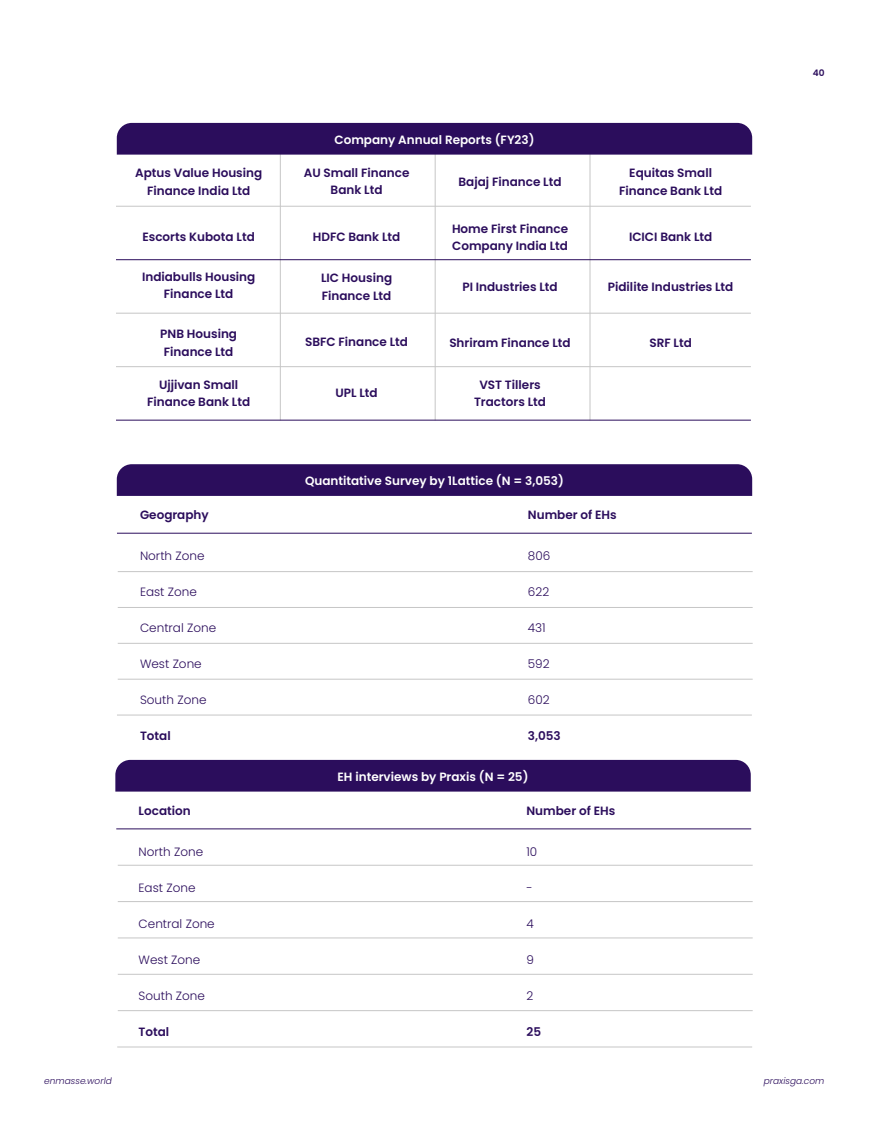
<style>
.page{position:relative;width:869px;height:1130px;background:#fff}
.page>*{position:absolute;margin:0;border:0;box-sizing:border-box;transform-origin:0 0}
.t1{font:600 12px/17.2px "Poppins";color:#2b0d5c;text-align:center}
.t2{font:300 12px "Poppins";color:#2b0d5c}
.t3{font:600 12px "Poppins";color:#fff}
.t4{font:italic 300 9px "Poppins";color:#2b0d5c}
.t5{font:600 9px "Poppins";color:#2b0d5c}
</style>
<div class="page">
<hr style="left:589px;top:153px;width:1px;height:267px;background:#c6c6c6">
<hr style="left:435px;top:153px;width:1px;height:267px;background:#c6c6c6">
<hr style="left:280px;top:153px;width:1px;height:267px;background:#c6c6c6">
<div style="left:117px;top:123px;width:635px;height:32px;background:#2b0d5c"></div>
<div style="left:117px;top:464px;width:635px;height:32px;background:#2b0d5c"></div>
<hr style="left:117px;top:533px;width:634px;height:1px;background:#2b0d5c">
<hr style="left:118px;top:571px;width:634px;height:1px;background:#c6c6c6">
<hr style="left:118px;top:607px;width:634px;height:1px;background:#c6c6c6">
<hr style="left:118px;top:643px;width:634px;height:1px;background:#c6c6c6">
<hr style="left:118px;top:679px;width:634px;height:1px;background:#c6c6c6">
<hr style="left:117px;top:715px;width:634px;height:1px;background:#c6c6c6">
<div style="left:115px;top:760px;width:635px;height:31px;background:#2b0d5c"></div>
<hr style="left:116px;top:828px;width:635px;height:1px;background:#2b0d5c">
<hr style="left:118px;top:865px;width:634px;height:1px;background:#c6c6c6">
<hr style="left:118px;top:901px;width:634px;height:1px;background:#c6c6c6">
<hr style="left:118px;top:937px;width:634px;height:1px;background:#c6c6c6">
<hr style="left:118px;top:974px;width:634px;height:1px;background:#c6c6c6">
<hr style="left:118px;top:1010px;width:634px;height:1px;background:#c6c6c6">
<hr style="left:117px;top:1046px;width:635px;height:1px;background:#c6c6c6">
<hr style="left:116px;top:206px;width:634px;height:1px;background:#c6c6c6">
<hr style="left:116px;top:313px;width:634px;height:1px;background:#c6c6c6">
<hr style="left:116px;top:366px;width:634px;height:1px;background:#c6c6c6">
<hr style="left:116px;top:420px;width:634px;height:1px;background:#2b0d5c">
<p class="t3" style="left:334px;top:133px;width:201px">Company Annual Reports (FY23)</p>
<p class="t1" style="left:304px;top:164px;width:107px">AU Small Finance<br>Bank Ltd</p>
<p class="t1" style="left:135px;top:165px;width:129px">Aptus Value Housing<br>Finance India Ltd</p>
<p class="t1" style="left:458px;top:173px;width:104px">Bajaj Finance Ltd</p>
<p class="t1" style="left:619px;top:165px;width:105px">Equitas Small<br>Finance Bank Ltd</p>
<p class="t1" style="left:142px;top:228px;width:114px">Escorts Kubota Ltd</p>
<p class="t1" style="left:313px;top:228px;width:89px">HDFC Bank Ltd</p>
<p class="t1" style="left:452px;top:220px;width:118px;text-align:left">Home First Finance<br>Company India Ltd</p>
<p class="t1" style="left:629px;top:228px;width:85px">ICICI Bank Ltd</p>
<p class="t1" style="left:142px;top:268px;width:115px">Indiabulls Housing<br>Finance Ltd</p>
<p class="t1" style="left:160px;top:325px;width:78px">PNB Housing<br>Finance Ltd</p>
<p class="t1" style="left:321px;top:269px;width:73px;text-align:left">LIC Housing<br>Finance Ltd</p>
<p class="t1" style="left:462px;top:278px;width:97px">PI Industries Ltd</p>
<p class="t1" style="left:608px;top:278px;width:127px">Pidilite Industries Ltd</p>
<p class="t1" style="left:305px;top:333px;width:104px">SBFC Finance Ltd</p>
<p class="t1" style="left:449px;top:334px;width:123px">Shriram Finance Ltd</p>
<p class="t1" style="left:649px;top:334px;width:44px">SRF Ltd</p>
<p class="t1" style="left:147px;top:376px;width:105px">Ujjivan Small<br>Finance Bank Ltd</p>
<p class="t1" style="left:335px;top:385px;width:44px">UPL Ltd</p>
<p class="t1" style="left:474px;top:376px;width:73px">VST Tillers<br>Tractors Ltd</p>
<p class="t3" style="left:305px;top:474px;width:260px">Quantitative Survey by 1Lattice (N = 3,053)</p>
<p class="t1" style="left:140px;top:506px;width:70px">Geography</p>
<p class="t1" style="left:528px;top:506px;width:90px">Number of EHs</p>
<p class="t2" style="left:140px;top:549px;width:66px">North Zone</p>
<p class="t2" style="left:140px;top:585px;width:58px">East Zone</p>
<p class="t2" style="left:140px;top:621px;width:78px">Central Zone</p>
<p class="t2" style="left:140px;top:657px;width:63px">West Zone</p>
<p class="t2" style="left:140px;top:693px;width:68px">South Zone</p>
<p class="t1" style="left:140px;top:727px;width:32px">Total</p>
<p class="t2" style="left:528px;top:549px;width:24px">806</p>
<p class="t2" style="left:528px;top:585px;width:23px">622</p>
<p class="t2" style="left:528px;top:621px;width:19px">431</p>
<p class="t2" style="left:528px;top:657px;width:23px">592</p>
<p class="t2" style="left:528px;top:693px;width:23px">602</p>
<p class="t1" style="left:528px;top:727px;width:34px">3,053</p>
<p class="t3" style="left:337px;top:769px;width:192px">EH interviews by Praxis (N = 25)</p>
<p class="t1" style="left:139px;top:802px;width:54px">Location</p>
<p class="t1" style="left:526px;top:802px;width:90px">Number of EHs</p>
<p class="t2" style="left:139px;top:844px;width:66px">North Zone</p>
<p class="t2" style="left:139px;top:880px;width:58px">East Zone</p>
<p class="t2" style="left:139px;top:916px;width:78px">Central Zone</p>
<p class="t2" style="left:139px;top:952px;width:63px">West Zone</p>
<p class="t2" style="left:139px;top:988px;width:68px">South Zone</p>
<p class="t1" style="left:139px;top:1023px;width:32px">Total</p>
<p class="t2" style="left:526px;top:844px;width:12px">10</p>
<p class="t2" style="left:526px;top:880px;width:8px">-</p>
<p class="t2" style="left:526px;top:916px;width:9px">4</p>
<p class="t2" style="left:526px;top:952px;width:9px">9</p>
<p class="t2" style="left:526px;top:988px;width:8px">2</p>
<p class="t1" style="left:526px;top:1023px;width:16px">25</p>
<p class="t5" style="left:812px;top:67px;width:13px">40</p>
<p class="t4" style="left:44px;top:1076px;width:69px">enmasse.world</p>
<p class="t4" style="left:763px;top:1076px;width:62px">praxisga.com</p>
</div>
